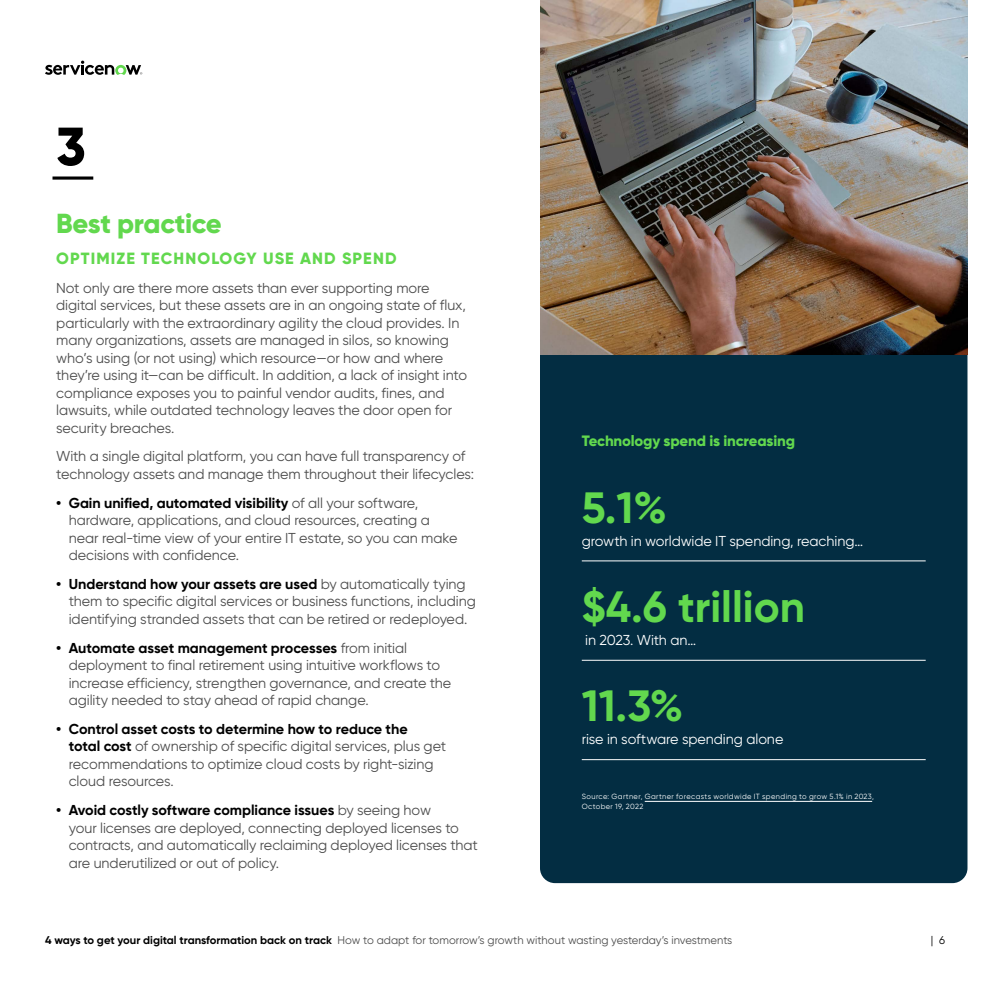
<style>
.page{position:relative;width:990px;height:990px;background:#fff}
.page>*{position:absolute;margin:0;border:0;box-sizing:border-box;transform-origin:0 0}
.t1{font:800 53.75px "Gilroy";color:#000}
.t2{font:700 43.75px "Gilroy";color:#62d84e}
.t3{font:800 27.5px "Gilroy";letter-spacing:-.015em;color:#62d84e}
.t4{font:800 16.25px "Gilroy";letter-spacing:.07em;color:#62d84e}
.t5{font:800 15px "Gilroy";letter-spacing:-.01em;color:#62d84e}
.t6{font:14.38px/17.5px "Gilroy";letter-spacing:-.005em;color:#4d4d4d}
.t7{font:14.38px "Gilroy";letter-spacing:-.005em;color:#fff}
.t8{font:11.25px "Gilroy";color:#4d4d4d}
.t9{font:11.25px "Gilroy";color:#000}
.t10{font:7.5px/10px "Gilroy";letter-spacing:.05em;color:#fff}
.s1{font-weight:700;color:#000}
</style>
<div class="page">
<div style="left:540px;top:354px;width:428px;height:529px;background:#032d42"></div>
<img style="left:540px;top:0;width:428px;height:354px">
<hr style="left:582px;top:561px;width:344px;height:1px;background:#fff">
<hr style="left:582px;top:660px;width:344px;height:1px;background:#fff">
<hr style="left:582px;top:759px;width:344px;height:1px;background:#fff">
<hr style="left:645px;top:801px;width:227px;height:1px;background:#fff">
<svg style="left:52px;top:176px;width:41px;height:4px"></svg>
<svg style="left:45px;top:61px;width:97px;height:14px"></svg>
<h1 class="t1" style="left:56px;top:113px;width:31px">3</h1>
<h3 class="t3" style="left:56px;top:206px;width:167px">Best practice</h3>
<p class="t4" style="left:56px;top:248px;width:342px">OPTIMIZE TECHNOLOGY USE AND SPEND</p>
<p class="t6" style="left:56px;top:279px;width:412px">Not only are there more assets than ever supporting more digital services, but these assets are in an ongoing state of flux, particularly with the extraordinary agility the cloud provides. In many organizations, assets are managed in silos, so knowing who’s using (or not using) which resource—or how and where they’re using it—can be difficult. In addition, a lack of insight into compliance exposes you to painful vendor audits, fines, and lawsuits, while outdated technology leaves the door open for security breaches.</p>
<p class="t6" style="left:56px;top:448px;width:419px">With a single digital platform, you can have full transparency of technology assets and manage them throughout their lifecycles:</p>
<p class="t6" style="left:69px;top:494px;width:390px;text-indent:-13px"><span class="s1">• Gain unified, automated visibility</span> of all your software, hardware, applications, and cloud resources, creating a near real-time view of your entire IT estate, so you can make decisions with confidence.</p>
<p class="t6" style="left:69px;top:575px;width:409px;text-indent:-13px"><span class="s1">• Understand how your assets are used</span> by automatically tying them to specific digital services or business functions, including identifying stranded assets that can be retired or redeployed.</p>
<p class="t6" style="left:69px;top:639px;width:384px;text-indent:-13px"><span class="s1">• Automate asset management processes</span> from initial deployment to final retirement using intuitive workflows to increase efficiency, strengthen governance, and create the agility needed to stay ahead of rapid change.</p>
<p class="t6" style="left:69px;top:720px;width:379px;text-indent:-13px"><span class="s1">• Control asset costs to determine how to reduce the<br>total cost</span> of ownership of specific digital services, plus get recommendations to optimize cloud costs by right-sizing cloud resources.</p>
<p class="t6" style="left:69px;top:801px;width:411px;text-indent:-13px"><span class="s1">• Avoid costly software compliance issues</span> by seeing how<br>your licenses are deployed, connecting deployed licenses to contracts, and automatically reclaiming deployed licenses that are underutilized or out of policy.</p>
<p class="t5" style="left:582px;top:432px;width:215px">Technology spend is increasing</p>
<h2 class="t2" style="left:582px;top:480px;width:87px">5.1%</h2>
<p class="t7" style="left:582px;top:532px;width:283px">growth in worldwide IT spending, reaching…</p>
<h2 class="t2" style="left:582px;top:579px;width:225px">$4.6 trillion</h2>
<p class="t7" style="left:585px;top:631px;width:112px">in 2023. With an…</p>
<h2 class="t2" style="left:582px;top:679px;width:103px">11.3%</h2>
<p class="t7" style="left:582px;top:731px;width:203px">rise in software spending alone</p>
<p class="t10" style="left:582px;top:792px;width:294px">Source: Gartner, Gartner forecasts worldwide IT spending to grow 5.1% in 2023,<br>October 19, 2022</p>
<p class="t8" style="left:45px;top:933px;width:689px"><span class="s1">4 ways to get your digital transformation back on track</span> How to adapt for tomorrow’s growth without wasting yesterday’s investments</p>
<p class="t9" style="left:931px;top:933px;width:16px">| 6</p>
</div>
